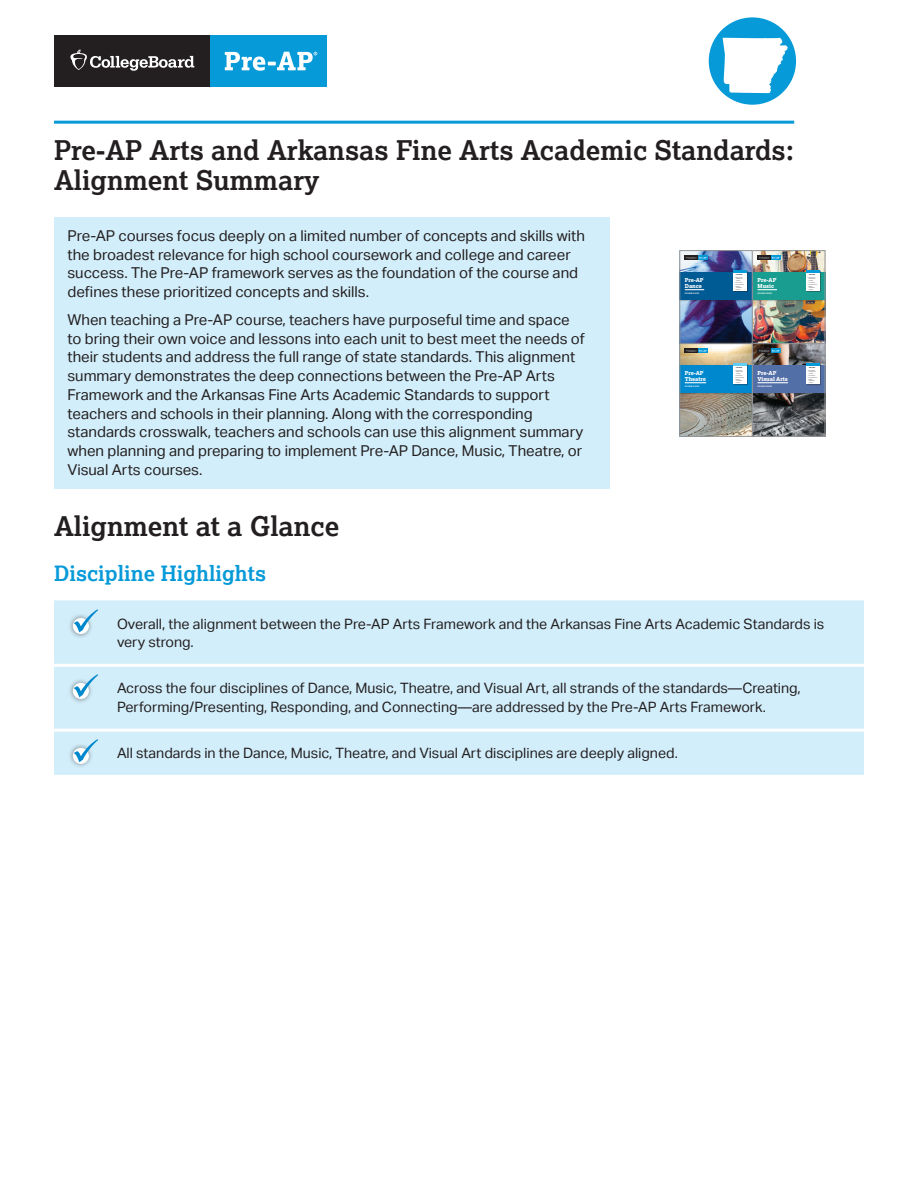
<style>
.page{position:relative;width:918px;height:1188px;background:#fff}
.page>*{position:absolute;margin:0;border:0;box-sizing:border-box;transform-origin:0 0}
.t1{font:700 27px/30px "Lexia";color:#231f20}
.t2{font:700 21px "Lexia";color:#069ad9}
.t3{font:15px/18.8px "Aktiv Grotesk";color:#231f20}
.t4{font:14.25px/18.8px "Aktiv Grotesk";color:#231f20}
.t5{font:800 5.55px/5.7px "Lexia";letter-spacing:-.01em;color:#fff}
.t6{font:700 1.95px "Aktiv Grotesk";letter-spacing:.02em;color:#fff}
</style>
<div class="page">
<div style="left:54px;top:36px;width:157px;height:51px;background:#231f20"></div>
<div style="left:211px;top:36px;width:116px;height:51px;background:#069ad9"></div>
<svg style="left:70px;top:49px;width:124px;height:22px"></svg>
<svg style="left:225px;top:52px;width:92px;height:19px"></svg>
<div style="left:709px;top:17px;width:87px;height:88px;background:#069ad9;border-radius:50%"></div>
<svg style="left:723px;top:38px;width:65px;height:55px"></svg>
<hr style="left:54px;top:121px;width:740px;height:3px;background:#069ad9">
<div style="left:54px;top:217px;width:556px;height:271px;background:#d2eefa"></div>
<div style="left:54px;top:600px;width:810px;height:175px;background:#d2eefa"></div>
<hr style="left:54px;top:664px;width:63px;height:3px;background:#fff">
<hr style="left:117px;top:664px;width:747px;height:3px;background:#fff">
<hr style="left:54px;top:729px;width:63px;height:3px;background:#fff">
<hr style="left:117px;top:729px;width:747px;height:3px;background:#fff">
<div style="left:68px;top:613px;width:26px;height:26px;background:#231f20;opacity:.5"></div>
<svg style="left:73px;top:618px;width:16px;height:16px"></svg>
<svg style="left:74px;top:609px;width:24px;height:23px"></svg>
<div style="left:68px;top:678px;width:26px;height:26px;background:#231f20;opacity:.5"></div>
<svg style="left:73px;top:683px;width:16px;height:16px"></svg>
<svg style="left:74px;top:674px;width:24px;height:23px"></svg>
<div style="left:68px;top:743px;width:26px;height:26px;background:#231f20;opacity:.5"></div>
<svg style="left:73px;top:748px;width:16px;height:16px"></svg>
<svg style="left:74px;top:739px;width:24px;height:23px"></svg>
<img style="left:681px;top:345px;width:70px;height:90px">
<div style="left:679px;top:365px;width:73px;height:29px;background:#231f20;opacity:.25"></div>
<div style="left:679px;top:365px;width:73px;height:28px;background:#0088ce"></div>
<hr style="left:685px;top:349px;width:13px;height:4px;background:#231f20">
<hr style="left:698px;top:349px;width:10px;height:4px;background:#069ad9">
<svg style="left:686px;top:350px;width:21px;height:2px"></svg>
<div style="left:734px;top:364px;width:14px;height:21px;background:#0c628f"></div>
<div style="left:734px;top:364px;width:13px;height:20px;background:#fff"></div>
<svg style="left:734px;top:364px;width:14px;height:16px"></svg>
<svg style="left:685px;top:382px;width:21px;height:1px"></svg>
<div style="left:679px;top:343px;width:74px;height:94px;border:1px solid #939598"></div>
<img style="left:754px;top:252px;width:69px;height:90px">
<div style="left:752px;top:272px;width:73px;height:29px;background:#231f20;opacity:.25"></div>
<div style="left:752px;top:272px;width:73px;height:28px;background:#1a9d91"></div>
<div style="left:806px;top:271px;width:15px;height:21px;background:#1d7068"></div>
<div style="left:806px;top:271px;width:14px;height:20px;background:#fff"></div>
<svg style="left:806px;top:270px;width:15px;height:17px"></svg>
<svg style="left:758px;top:289px;width:19px;height:1px"></svg>
<div style="left:752px;top:250px;width:73px;height:94px;border:1px solid #939598"></div>
<svg style="left:681px;top:252px;width:70px;height:90px;background:#4e5588"></svg>
<div style="left:679px;top:272px;width:73px;height:29px;background:#231f20;opacity:.25"></div>
<div style="left:679px;top:272px;width:73px;height:28px;background:#005a93"></div>
<hr style="left:685px;top:256px;width:13px;height:4px;background:#231f20">
<hr style="left:698px;top:256px;width:10px;height:4px;background:#069ad9">
<svg style="left:686px;top:257px;width:21px;height:2px"></svg>
<div style="left:734px;top:271px;width:14px;height:21px;background:#0c4469"></div>
<div style="left:734px;top:271px;width:13px;height:20px;background:#fff"></div>
<svg style="left:734px;top:270px;width:14px;height:17px"></svg>
<svg style="left:685px;top:289px;width:19px;height:1px"></svg>
<svg style="left:753px;top:250px;width:27px;height:10px"></svg>
<div style="left:679px;top:250px;width:74px;height:94px;border:1px solid #939598"></div>
<img style="left:754px;top:345px;width:69px;height:90px">
<div style="left:752px;top:365px;width:73px;height:29px;background:#231f20;opacity:.25"></div>
<div style="left:752px;top:365px;width:73px;height:28px;background:#536fa8"></div>
<div style="left:806px;top:364px;width:15px;height:21px;background:#415277"></div>
<div style="left:806px;top:364px;width:14px;height:20px;background:#fff"></div>
<svg style="left:806px;top:364px;width:15px;height:16px"></svg>
<hr style="left:758px;top:382px;width:30px;height:1px;background:#fff">
<svg style="left:754px;top:345px;width:26px;height:8px"></svg>
<div style="left:752px;top:343px;width:73px;height:94px;border:1px solid #939598"></div>
<h1 class="t1" style="left:54px;top:134px;width:742px">Pre-AP Arts and Arkansas Fine Arts Academic Standards:<br>Alignment Summary</h1>
<p class="t3" style="left:68px;top:226px;width:519px">Pre-AP courses focus deeply on a limited number of concepts and skills with the broadest relevance for high school coursework and college and career success. The Pre-AP framework serves as the foundation of the course and defines these prioritized concepts and skills.</p>
<p class="t3" style="left:68px;top:310px;width:519px">When teaching a Pre-AP course, teachers have purposeful time and space to bring their own voice and lessons into each unit to best meet the needs of their students and address the full range of state standards. This alignment summary demonstrates the deep connections between the Pre-AP Arts Framework and the Arkansas Fine Arts Academic Standards to support teachers and schools in their planning. Along with the corresponding standards crosswalk, teachers and schools can use this alignment summary when planning and preparing to implement Pre-AP Dance, Music, Theatre, or Visual Arts courses.</p>
<p class="t5" style="left:685px;top:277px;width:20px">Pre-AP<br>Dance</p>
<p class="t6" style="left:685px;top:292px;width:16px">COURSE GUIDE</p>
<p class="t5" style="left:758px;top:277px;width:20px">Pre-AP<br>Music</p>
<p class="t6" style="left:758px;top:292px;width:16px">COURSE GUIDE</p>
<p class="t5" style="left:685px;top:370px;width:23px">Pre-AP<br>Theatre</p>
<p class="t6" style="left:685px;top:385px;width:16px">COURSE GUIDE</p>
<p class="t5" style="left:758px;top:370px;width:32px">Pre-AP<br>Visual Arts</p>
<p class="t6" style="left:758px;top:385px;width:16px">COURSE GUIDE</p>
<h2 class="t1" style="left:54px;top:510px;width:287px">Alignment at a Glance</h2>
<h3 class="t2" style="left:54px;top:560px;width:214px">Discipline Highlights</h3>
<p class="t4" style="left:117px;top:614px;width:709px">Overall, the alignment between the Pre-AP Arts Framework and the Arkansas Fine Arts Academic Standards is very strong.</p>
<p class="t4" style="left:117px;top:679px;width:685px">Across the four disciplines of Dance, Music, Theatre, and Visual Art, all strands of the standards—Creating,<br>Performing/Presenting, Responding, and Connecting—are addressed by the Pre-AP Arts Framework.</p>
<p class="t4" style="left:117px;top:744px;width:562px">All standards in the Dance, Music, Theatre, and Visual Art disciplines are deeply aligned.</p>
</div>
